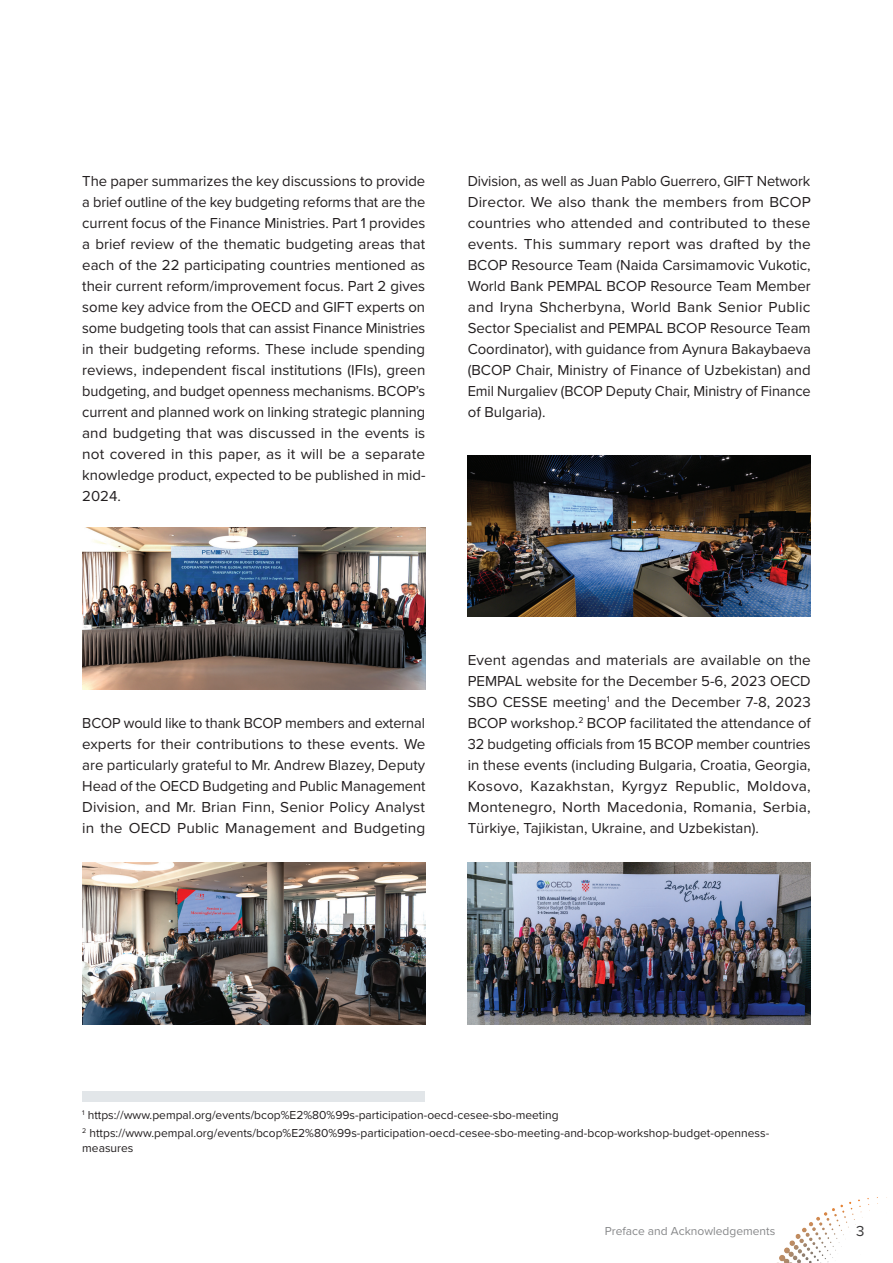
<style>
.page{position:relative;width:893px;height:1263px;background:#fff}
.page>*{position:absolute;margin:0;border:0;box-sizing:border-box;transform-origin:0 0}
.Body_text{font:15px/21px "Proxima Nova";color:#231f20;text-align:justify}
.t1{font:15px "Proxima Nova";color:#393839}
.Footnote{font:12px/14.4px "Proxima Nova";color:#231f20}
.t2{font:12px "Proxima Nova";color:#87888a}
</style>
<div class="page">
<img style="left:777px;top:1198px;width:101px;height:65px">
<div style="left:82px;top:1091px;width:343px;height:10px;background:#e2e6e9"></div>
<img style="left:82px;top:527px;width:343px;height:162px">
<img style="left:82px;top:862px;width:343px;height:162px">
<img style="left:468px;top:456px;width:343px;height:160px">
<img style="left:468px;top:862px;width:343px;height:162px">
<p class="Body_text" style="left:82px;top:170px;width:345px">The paper summarizes the key discussions to provide a brief outline of the key budgeting reforms that are the current focus of the Finance Ministries. Part 1 provides a brief review of the thematic budgeting areas that each of the 22 participating countries mentioned as their current reform/improvement focus. Part 2 gives some key advice from the OECD and GIFT experts on some budgeting tools that can assist Finance Ministries in their budgeting reforms. These include spending reviews, independent fiscal institutions (IFIs), green budgeting, and budget openness mechanisms. BCOP’s current and planned work on linking strategic planning and budgeting that was discussed in the events is not covered in this paper, as it will be a separate knowledge product, expected to be published in mid-2024.</p>
<p class="Body_text" style="left:468px;top:170px;width:345px">Division, as well as Juan Pablo Guerrero, GIFT Network Director. We also thank the members from BCOP countries who attended and contributed to these events. This summary report was drafted by the BCOP Resource Team (Naida Carsimamovic Vukotic, World Bank PEMPAL BCOP Resource Team Member and Iryna Shcherbyna, World Bank Senior Public Sector Specialist and PEMPAL BCOP Resource Team Coordinator), with guidance from Aynura Bakaybaeva (BCOP Chair, Ministry of Finance of Uzbekistan) and Emil Nurgaliev (BCOP Deputy Chair, Ministry of Finance of Bulgaria).</p>
<p class="Body_text" style="left:82px;top:712px;width:345px">BCOP would like to thank BCOP members and external experts for their contributions to these events. We are particularly grateful to Mr. Andrew Blazey, Deputy Head of the OECD Budgeting and Public Management Division, and Mr. Brian Finn, Senior Policy Analyst in the OECD Public Management and Budgeting</p>
<p class="Body_text" style="left:468px;top:649px;width:345px">Event agendas and materials are available on the PEMPAL website for the December 5-6, 2023 OECD SBO CESSE meeting<sup>1</sup> and the December 7-8, 2023<br>BCOP workshop.<sup>2</sup> BCOP facilitated the attendance of 32 budgeting officials from 15 BCOP member countries in these events (including Bulgaria, Croatia, Georgia, Kosovo, Kazakhstan, Kyrgyz Republic, Moldova, Montenegro, North Macedonia, Romania, Serbia, Türkiye, Tajikistan, Ukraine, and Uzbekistan).</p>
<p class="Footnote" style="left:82px;top:1107px;width:478px"><sup>1</sup> https://www.pempal.org/events/bcop%E2%80%99s-participation-oecd-cesee-sbo-meeting</p>
<p class="Footnote" style="left:82px;top:1125px;width:689px"><sup>2</sup> https://www.pempal.org/events/bcop%E2%80%99s-participation-oecd-cesee-sbo-meeting-and-bcop-workshop-budget-openness&shy;measures</p>
<p class="t2" style="left:605px;top:1222px;width:172px">Preface and Acknowledgements</p>
<p class="t1" style="left:856px;top:1220px;width:10px">3</p>
</div>
